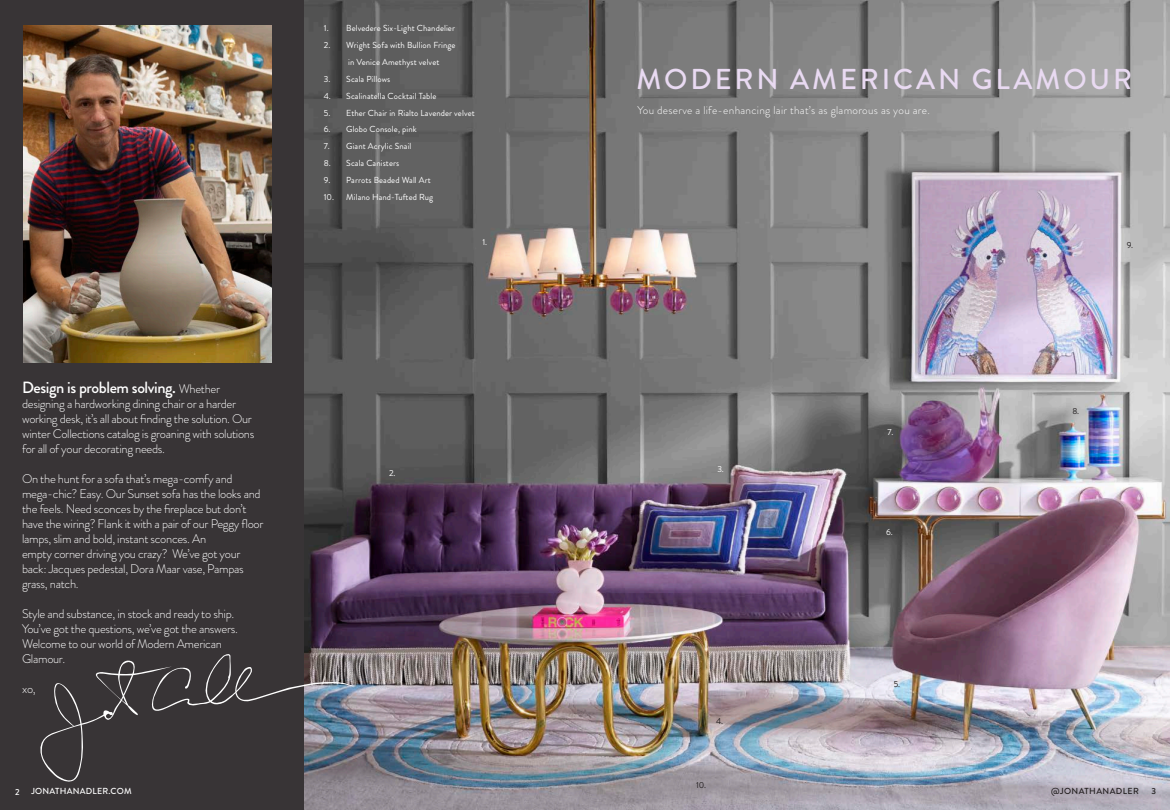
<style>
.page{position:relative;width:1170px;height:810px;background:#fff}
.page>*{position:absolute;margin:0;border:0;box-sizing:border-box;transform-origin:0 0}
.t1{font:500 28.75px "Brandon Grotesque";letter-spacing:.1em;color:#e9daf2}
.t2{font:500 16.25px "Brandon Grotesque";letter-spacing:-.025em;color:#fff}
.t3{font:300 12.5px/15px "Brandon Grotesque";letter-spacing:-.025em;color:#fff}
.t4{font:300 11.25px "Brandon Grotesque";letter-spacing:.025em;color:#fff}
.t5{font:8.75px "Brandon Grotesque";letter-spacing:.01em;color:#fff}
.t6{font:500 8.75px "Brandon Grotesque";letter-spacing:.025em;color:#fff}
.t7{font:500 8.75px "Brandon Grotesque";letter-spacing:.045em;color:#231f20}
.t8{font:8.75px "Brandon Grotesque";color:#231f20}
.s1{font-weight:300;font-size:12.5px}
</style>
<div class="page">
<img style="left:304px;top:0;width:866px;height:810px">
<div style="left:0;top:0;width:304px;height:810px;background:#383436"></div>
<img style="left:24px;top:25px;width:247px;height:337px">
<svg style="left:40px;top:652px;width:316px;height:139px"></svg>
<p class="t2" style="left:22px;top:376px;width:200px">Design is problem solving. <span class="s1">Whether</span></p>
<p class="t3" style="left:22px;top:396px;width:234px">designing a hardworking dining chair or a harder working desk, it’s all about finding the solution. Our winter Collections catalog is groaning with solutions for all of your decorating needs.</p>
<p class="t3" style="left:22px;top:471px;width:243px">On the hunt for a sofa that’s mega-comfy and mega-chic? Easy. Our Sunset sofa has the looks and the feels. Need sconces by the fireplace but don’t have the wiring? Flank it with a pair of our Peggy floor lamps, slim and bold, instant sconces. An<br>empty corner driving you crazy? We’ve got your back: Jacques pedestal, Dora Maar vase, Pampas grass, natch.</p>
<p class="t3" style="left:22px;top:606px;width:217px">Style and substance, in stock and ready to ship.<br>You’ve got the questions, we’ve got the answers.<br>Welcome to our world of Modern American Glamour.</p>
<p class="t3" style="left:22px;top:681px;width:15px">xo,</p>
<p class="t6" style="left:15px;top:785px;width:6px">2</p>
<p class="t6" style="left:31px;top:785px;width:102px">JONATHANADLER.COM</p>
<p class="t5" style="left:324px;top:22px;width:133px">1. Belvedere Six-Light Chandelier</p>
<p class="t5" style="left:324px;top:39px;width:133px">2. Wright Sofa with Bullion Fringe</p>
<p class="t5" style="left:348px;top:56px;width:93px">in Venice Amethyst velvet</p>
<p class="t5" style="left:324px;top:73px;width:68px">3. Scala Pillows</p>
<p class="t5" style="left:324px;top:90px;width:114px">4. Scalinatella Cocktail Table</p>
<p class="t5" style="left:324px;top:106px;width:153px">5. Ether Chair in Rialto Lavender velvet</p>
<p class="t5" style="left:324px;top:123px;width:94px">6. Globo Console, pink</p>
<p class="t5" style="left:324px;top:140px;width:89px">7. Giant Acrylic Snail</p>
<p class="t5" style="left:324px;top:157px;width:77px">8. Scala Canisters</p>
<p class="t5" style="left:324px;top:174px;width:109px">9. Parrots Beaded Wall Art</p>
<p class="t5" style="left:324px;top:191px;width:111px">10. Milano Hand-Tufted Rug</p>
<p class="t5" style="left:482px;top:236px;width:6px">1.</p>
<p class="t5" style="left:389px;top:466px;width:8px">2.</p>
<p class="t1" style="left:636px;top:60px;width:497px">MODERN AMERICAN GLAMOUR</p>
<p class="t4" style="left:638px;top:102px;width:294px">You deserve a life-enhancing lair that’s as glamorous as you are.</p>
<p class="t5" style="left:717px;top:463px;width:8px">3.</p>
<p class="t8" style="left:716px;top:715px;width:8px">4.</p>
<p class="t8" style="left:696px;top:779px;width:11px">10.</p>
<p class="t5" style="left:887px;top:426px;width:7px">7.</p>
<p class="t5" style="left:886px;top:526px;width:8px">6.</p>
<p class="t8" style="left:894px;top:678px;width:8px">5.</p>
<p class="t8" style="left:1127px;top:239px;width:8px">9.</p>
<p class="t8" style="left:1072px;top:405px;width:8px">8.</p>
<p class="t7" style="left:1051px;top:785px;width:89px">@JONATHANADLER</p>
<p class="t7" style="left:1152px;top:785px;width:6px">3</p>
</div>
